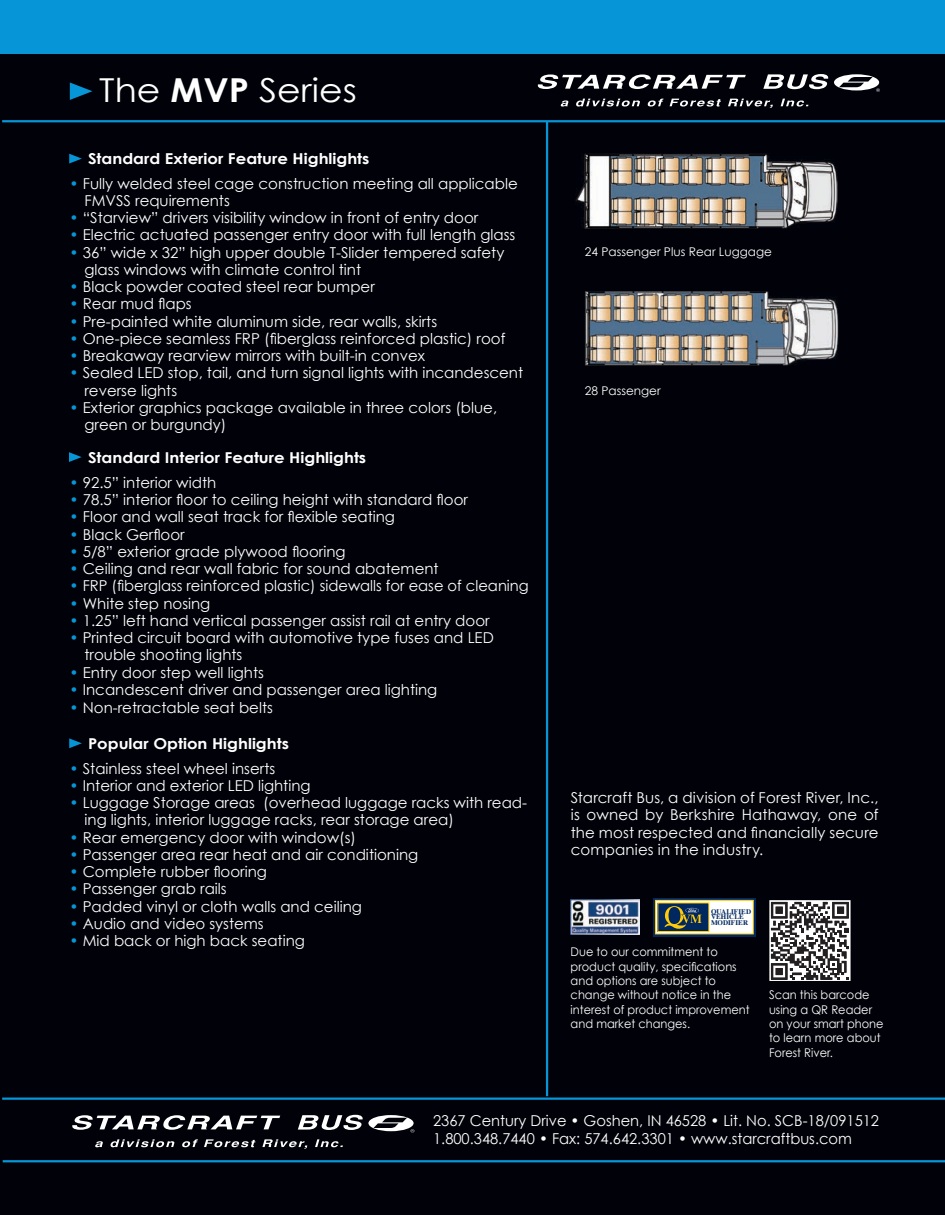
<style>
.page{position:relative;width:945px;height:1215px;background:#fff}
.page>*{position:absolute;margin:0;border:0;box-sizing:border-box;transform-origin:0 0}
.t1{font:33px "Century Gothic";color:#fff;scale:1.1 1}
.t2{font:15px/17.2px "Century Gothic";color:#fff}
.t3{font:700 15px "Century Gothic";color:#fff;scale:1.1 1}
.t4{font:12px/14.4px "Century Gothic";color:#fff;scale:.95 1}
.t5{font:12px "Century Gothic";color:#fff}
.t6{font:700 7.05px/6px "Times";letter-spacing:.005em;color:#00275e}
.s1{font-weight:700}
.s2{color:#0696d7}
</style>
<div class="page">
<div style="left:1px;top:1px;width:943px;height:1213px;background:#010209"></div>
<img style="left:585px;top:291px;width:253px;height:75px">
<img style="left:576px;top:154px;width:262px;height:74px">
<hr style="left:2px;top:120px;width:943px;height:2px;background:#0696d7">
<svg style="left:538px;top:74px;width:208px;height:15px"></svg>
<svg style="left:763px;top:74px;width:117px;height:18px"></svg>
<svg style="left:560px;top:100px;width:9px;height:7px"></svg>
<svg style="left:576px;top:99px;width:64px;height:8px"></svg>
<svg style="left:648px;top:99px;width:16px;height:8px"></svg>
<svg style="left:670px;top:99px;width:51px;height:8px"></svg>
<svg style="left:728px;top:99px;width:45px;height:9px"></svg>
<svg style="left:781px;top:99px;width:27px;height:8px"></svg>
<svg style="left:70px;top:82px;width:22px;height:18px"></svg>
<hr style="left:546px;top:122px;width:2px;height:974px;background:#0696d7">
<hr style="left:2px;top:1098px;width:943px;height:2px;background:#0696d7">
<svg style="left:72px;top:1115px;width:208px;height:15px"></svg>
<svg style="left:298px;top:1115px;width:116px;height:18px"></svg>
<svg style="left:95px;top:1141px;width:8px;height:6px"></svg>
<svg style="left:110px;top:1139px;width:65px;height:8px"></svg>
<svg style="left:182px;top:1139px;width:16px;height:8px"></svg>
<svg style="left:204px;top:1139px;width:52px;height:8px"></svg>
<svg style="left:262px;top:1139px;width:45px;height:10px"></svg>
<svg style="left:315px;top:1139px;width:28px;height:8px"></svg>
<hr style="left:3px;top:1160px;width:942px;height:2px;background:#0696d7">
<div style="left:0;top:0;width:945px;height:54px;background:#0696d7"></div>
<img style="left:571px;top:899px;width:69px;height:36px">
<div style="left:653px;top:898px;width:103px;height:38px;background:linear-gradient(to right,#6e6e39,#6b6c3a)"></div>
<div style="left:655px;top:900px;width:98px;height:34px;background:#fff"></div>
<div style="left:655px;top:900px;width:99px;height:34px;border:1px solid #feca0a"></div>
<div style="left:658px;top:903px;width:51px;height:29px;background:#00275e"></div>
<div style="left:657px;top:903px;width:52px;height:29px;border:1px solid #feca0a"></div>
<svg style="left:664px;top:906px;width:38px;height:23px"></svg>
<svg style="left:769px;top:900px;width:82px;height:81px;background:#908e8f"></svg>
<svg style="left:69px;top:154px;width:13px;height:10px"></svg>
<svg style="left:69px;top:452px;width:13px;height:10px"></svg>
<svg style="left:69px;top:738px;width:13px;height:10px"></svg>
<h1 class="t1" style="left:99px;top:70px;width:236px">The <span class="s1">MVP</span> Series</h1>
<p class="t3" style="left:88px;top:149px;width:257px">Standard Exterior Feature Highlights</p>
<p class="t2" style="left:85px;top:174px;width:435px;text-indent:-15px"><span class="s2">•</span> Fully welded steel cage construction meeting all applicable<br>FMVSS requirements</p>
<p class="t2" style="left:70px;top:209px;width:410px"><span class="s2">•</span> “Starview” drivers visibility window in front of entry door</p>
<p class="t2" style="left:70px;top:226px;width:447px"><span class="s2">•</span> Electric actuated passenger entry door with full length glass</p>
<p class="t2" style="left:85px;top:243px;width:421px;text-indent:-15px"><span class="s2">•</span> 36” wide x 32” high upper double T-Slider tempered safety glass windows with climate control tint</p>
<p class="t2" style="left:70px;top:278px;width:307px"><span class="s2">•</span> Black powder coated steel rear bumper</p>
<p class="t2" style="left:70px;top:295px;width:124px"><span class="s2">•</span> Rear mud flaps</p>
<p class="t2" style="left:70px;top:312px;width:369px"><span class="s2">•</span> Pre-painted white aluminum side, rear walls, skirts</p>
<p class="t2" style="left:70px;top:330px;width:437px"><span class="s2">•</span> One-piece seamless FRP (fiberglass reinforced plastic) roof</p>
<p class="t2" style="left:70px;top:347px;width:357px"><span class="s2">•</span> Breakaway rearview mirrors with built-in convex</p>
<p class="t2" style="left:85px;top:364px;width:440px;text-indent:-15px"><span class="s2">•</span> Sealed LED stop, tail, and turn signal lights with incandescent reverse lights</p>
<p class="t2" style="left:85px;top:399px;width:414px;text-indent:-15px"><span class="s2">•</span> Exterior graphics package available in three colors (blue, green or burgundy)</p>
<p class="t3" style="left:88px;top:448px;width:254px">Standard Interior Feature Highlights</p>
<p class="t2" style="left:70px;top:474px;width:148px"><span class="s2">•</span> 92.5” interior width</p>
<p class="t2" style="left:70px;top:491px;width:400px"><span class="s2">•</span> 78.5” interior floor to ceiling height with standard floor</p>
<p class="t2" style="left:70px;top:508px;width:327px"><span class="s2">•</span> Floor and wall seat track for flexible seating</p>
<p class="t2" style="left:70px;top:525px;width:117px"><span class="s2">•</span> Black Gerfloor</p>
<p class="t2" style="left:70px;top:543px;width:278px"><span class="s2">•</span> 5/8” exterior grade plywood flooring</p>
<p class="t2" style="left:70px;top:560px;width:371px"><span class="s2">•</span> Ceiling and rear wall fabric for sound abatement</p>
<p class="t2" style="left:70px;top:577px;width:461px"><span class="s2">•</span> FRP (fiberglass reinforced plastic) sidewalls for ease of cleaning</p>
<p class="t2" style="left:70px;top:594px;width:142px"><span class="s2">•</span> White step nosing</p>
<p class="t2" style="left:70px;top:612px;width:422px"><span class="s2">•</span> 1.25” left hand vertical passenger assist rail at entry door</p>
<p class="t2" style="left:85px;top:629px;width:411px;text-indent:-15px"><span class="s2">•</span> Printed circuit board with automotive type fuses and LED trouble shooting lights</p>
<p class="t2" style="left:70px;top:663px;width:196px"><span class="s2">•</span> Entry door step well lights</p>
<p class="t2" style="left:70px;top:681px;width:369px"><span class="s2">•</span> Incandescent driver and passenger area lighting</p>
<p class="t2" style="left:70px;top:699px;width:205px"><span class="s2">•</span> Non-retractable seat belts</p>
<p class="t3" style="left:88px;top:734px;width:184px">Popular Option Highlights</p>
<p class="t2" style="left:70px;top:759px;width:207px"><span class="s2">•</span> Stainless steel wheel inserts</p>
<p class="t2" style="left:70px;top:777px;width:243px"><span class="s2">•</span> Interior and exterior LED lighting</p>
<p class="t2" style="left:85px;top:794px;width:444px;text-indent:-15px"><span class="s2">•</span> Luggage Storage areas (overhead luggage racks with read&shy;ing lights, interior luggage racks, rear storage area)</p>
<p class="t2" style="left:70px;top:828px;width:288px"><span class="s2">•</span> Rear emergency door with window(s)</p>
<p class="t2" style="left:70px;top:846px;width:350px"><span class="s2">•</span> Passenger area rear heat and air conditioning</p>
<p class="t2" style="left:70px;top:863px;width:199px"><span class="s2">•</span> Complete rubber flooring</p>
<p class="t2" style="left:70px;top:880px;width:159px"><span class="s2">•</span> Passenger grab rails</p>
<p class="t2" style="left:70px;top:897px;width:294px"><span class="s2">•</span> Padded vinyl or cloth walls and ceiling</p>
<p class="t2" style="left:70px;top:915px;width:196px"><span class="s2">•</span> Audio and video systems</p>
<p class="t2" style="left:70px;top:932px;width:237px"><span class="s2">•</span> Mid back or high back seating</p>
<p class="t5" style="left:585px;top:245px;width:189px">24 Passenger Plus Rear Luggage</p>
<p class="t5" style="left:585px;top:383px;width:77px">28 Passenger</p>
<p class="t2" style="left:571px;top:789px;width:309px;text-align:justify">Starcraft Bus, a division of Forest River, Inc., is owned by Berkshire Hathaway, one of the most respected and financially secure companies in the industry.</p>
<p class="t6" style="left:711px;top:907px;width:42px">QUALIFIED<br>VEHICLE<br>MODIFIER</p>
<p class="t4" style="left:571px;top:944px;width:190px">Due to our commitment to product quality, specifications and options are subject to change without notice in the interest of product improvement and market changes.</p>
<p class="t4" style="left:769px;top:988px;width:122px">Scan this barcode using a QR Reader on your smart phone to learn more about<br>Forest River.</p>
<p class="t2" style="left:433px;top:1111px;width:447px;line-height:18px">2367 Century Drive • Goshen, IN 46528 • Lit. No. SCB-18/091512<br>1.800.348.7440 • Fax: 574.642.3301 • www.starcraftbus.com</p>
</div>
